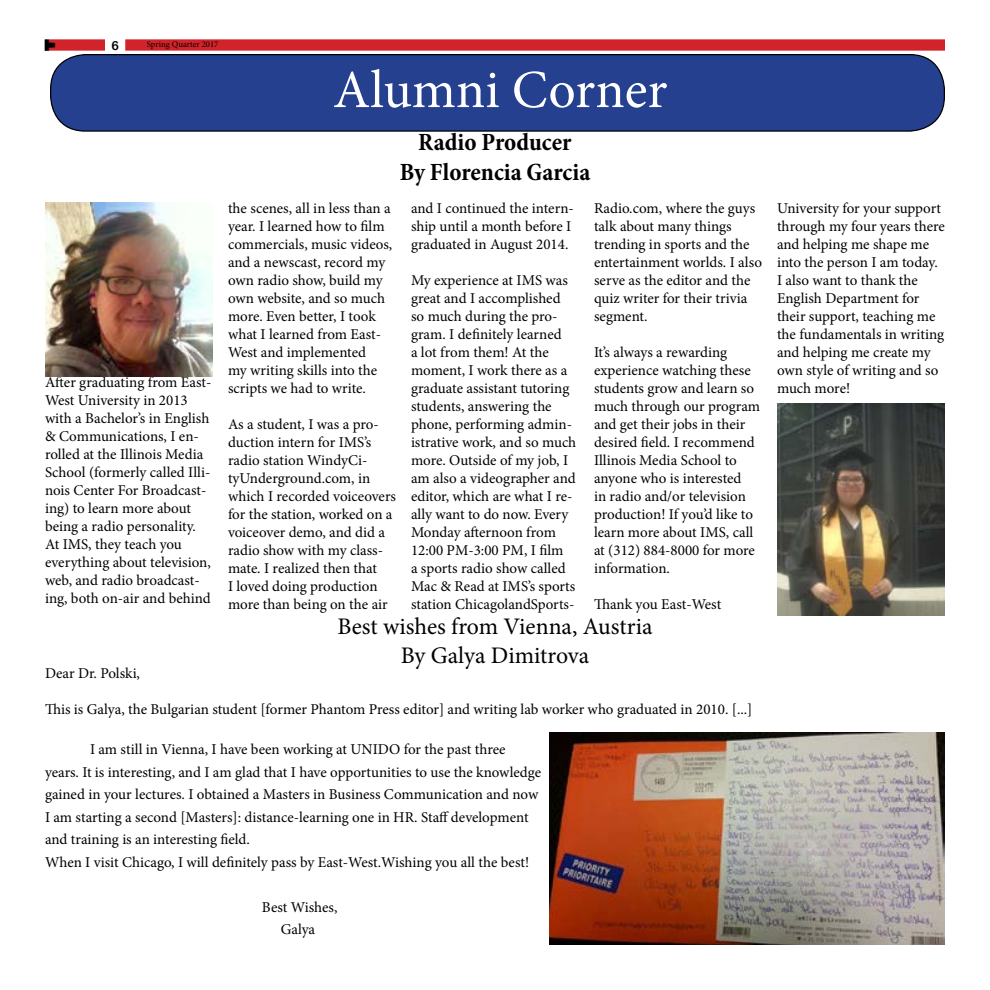
<style>
.page{position:relative;width:990px;height:990px;background:#fff}
.page>*{position:absolute;margin:0;border:0;box-sizing:border-box;transform-origin:0 0}
.t1{font:53.75px "Minion Pro";color:#fff}
.t2{font:700 condensed 25px/30px "Minion Pro";color:#000;text-align:center}
.t3{font:23.75px/28.5px "Minion Pro";color:#000;text-align:center}
.t4{font:15px/18px "Minion Pro";color:#000}
.t5{font:13.75px "Showcard Gothic";color:#000;scale:1.36 1}
.t6{font:12.5px "Arial Rounded MT Bold";color:#000}
.t7{font:8.75px "Minion Pro";color:#000}
</style>
<div class="page">
<div style="left:125px;top:39px;width:820px;height:12px;background:#d2232a"></div>
<div style="left:45px;top:39px;width:60px;height:12px;background:#d2232a"></div>
<div style="left:51px;top:55px;width:893px;height:76px;background:#25408f;border-radius:35px"></div>
<div style="left:50px;top:54px;width:895px;height:78px;border:1px solid #000;border-radius:35px"></div>
<img style="left:45px;top:202px;width:168px;height:174px">
<img style="left:777px;top:403px;width:168px;height:213px">
<img style="left:550px;top:732px;width:395px;height:213px">
<p class="t5" style="left:41px;top:51px;width:10px;rotate:-90deg">T</p>
<p class="t6" style="left:111px;top:39px;width:9px">6</p>
<p class="t7" style="left:147px;top:39px;width:73px">Spring Quarter 2017</p>
<h1 class="t1" style="left:333px;top:54px;width:336px">Alumni Corner</h1>
<p class="t4" style="left:45px;top:373px;width:168px">After graduating from East-<br>West University in 2013 with a Bachelor’s in English &amp; Communications, I en&shy;rolled at the Illinois Media<br>School (formerly called Illi&shy;nois Center For Broadcast&shy;ing) to learn more about being a radio personality.<br>At IMS, they teach you everything about television, web, and radio broadcast&shy;ing, both on-air and behind</p>
<h2 class="t2" style="left:400px;top:127px;width:192px">Radio Producer<br>By Florencia Garcia</h2>
<p class="t4" style="left:228px;top:200px;width:166px">the scenes, all in less than a year. I learned how to film commercials, music videos, and a newscast, record my own radio show, build my own website, and so much more. Even better, I took what I learned from East-<br>West and implemented<br>my writing skills into the scripts we had to write.</p>
<p class="t4" style="left:228px;top:416px;width:169px">As a student, I was a pro&shy;duction intern for IMS’s radio station WindyCi&shy;tyUnderground.com, in which I recorded voiceovers for the station, worked on a voiceover demo, and did a radio show with my class&shy;mate. I realized then that<br>I loved doing production more than being on the air</p>
<p class="t4" style="left:411px;top:200px;width:164px">and I continued the intern&shy;ship until a month before I graduated in August 2014.</p>
<p class="t4" style="left:411px;top:272px;width:167px">My experience at IMS was great and I accomplished so much during the pro&shy;gram. I definitely learned<br>a lot from them! At the moment, I work there as a graduate assistant tutoring students, answering the phone, performing admin&shy;istrative work, and so much more. Outside of my job, I am also a videographer and editor, which are what I re&shy;ally want to do now. Every<br>Monday afternoon from<br>12:00 PM-3:00 PM, I film<br>a sports radio show called<br>Mac &amp; Read at IMS’s sports station ChicagolandSports-</p>
<p class="t4" style="left:594px;top:200px;width:169px">Radio.com, where the guys talk about many things trending in sports and the entertainment worlds. I also serve as the editor and the quiz writer for their trivia segment.</p>
<p class="t4" style="left:594px;top:344px;width:168px">It’s always a rewarding experience watching these students grow and learn so much through our program and get their jobs in their desired field. I recommend<br>Illinois Media School to anyone who is interested<br>in radio and/or television production! If you’d like to learn more about IMS, call at (312) 884-8000 for more information.</p>
<p class="t4" style="left:594px;top:596px;width:129px">Thank you East-West</p>
<h3 class="t3" style="left:337px;top:613px;width:317px">Best wishes from Vienna, Austria<br>By Galya Dimitrova</h3>
<p class="t4" style="left:45px;top:664px;width:97px">Dear Dr. Polski,</p>
<p class="t4" style="left:45px;top:700px;width:709px">This is Galya, the Bulgarian student [former Phantom Press editor] and writing lab worker who graduated in 2010. [...]</p>
<p class="t4" style="left:45px;top:738px;width:498px;line-height:22.5px;text-indent:45px">I am still in Vienna, I have been working at UNIDO for the past three years. It is interesting, and I am glad that I have opportunities to use the knowledge gained in your lectures. I obtained a Masters in Business Communication and now I am starting a second [Masters]: distance-learning one in HR. Staff development and training is an interesting field.<br>When I visit Chicago, I will definitely pass by East-West.Wishing you all the best!</p>
<p class="t4" style="left:262px;top:896px;width:77px;line-height:22.5px;text-align:center">Best Wishes,<br>Galya</p>
<p class="t4" style="left:777px;top:200px;width:169px">University for your support through my four years there and helping me shape me into the person I am today.<br>I also want to thank the<br>English Department for their support, teaching me the fundamentals in writing and helping me create my own style of writing and so much more!</p>
</div>
